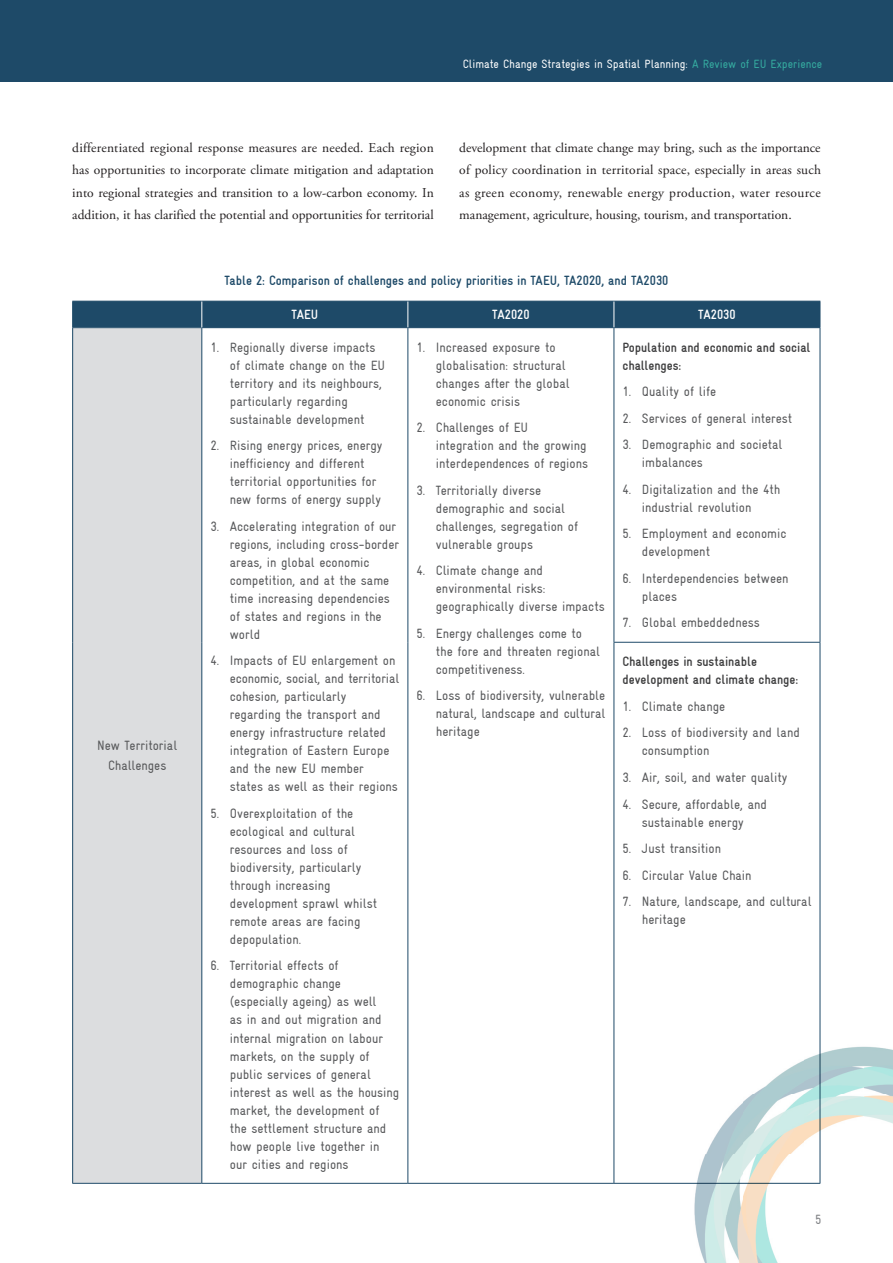
<style>
.page{position:relative;width:893px;height:1263px;background:#fff}
.page>*{position:absolute;margin:0;border:0;box-sizing:border-box;transform-origin:0 0}
.t1{font:condensed 13.5px/18px "Gravur";color:#57585a}
.t2{font:13.5px/22.5px "Adobe Garamond Pro";color:#231f20;text-align:justify}
.t3{font:700 condensed 13.5px/18px "Gravur";color:#3e3e3f}
.t4{font:700 condensed 13.5px "Gravur";color:#1e4a68}
.t5{font:700 condensed 13.5px "Gravur";color:#fff}
.t6{font:condensed 13.5px "Gravur";color:#808285}
.t7{font:condensed 12px "Gravur";color:#fff}
.s1{color:#35aba0}
</style>
<div class="page">
<div style="left:0;top:0;width:893px;height:82px;background:#1e4a68"></div>
<img style="left:682px;top:1033px;width:211px;height:230px">
<div style="left:73px;top:328px;width:129px;height:855px;background:#dcdddf"></div>
<hr style="left:72px;top:328px;width:1px;height:314px;background:#1e4a68">
<hr style="left:201px;top:328px;width:1px;height:314px;background:#1e4a68">
<hr style="left:407px;top:328px;width:1px;height:314px;background:#1e4a68">
<hr style="left:72px;top:642px;width:1px;height:541px;background:#1e4a68">
<hr style="left:201px;top:642px;width:1px;height:541px;background:#1e4a68">
<hr style="left:407px;top:642px;width:1px;height:541px;background:#1e4a68">
<hr style="left:614px;top:328px;width:1px;height:314px;background:#1e4a68">
<hr style="left:820px;top:328px;width:1px;height:314px;background:#1e4a68">
<hr style="left:72px;top:1183px;width:130px;height:1px;background:#1e4a68">
<hr style="left:202px;top:1183px;width:206px;height:1px;background:#1e4a68">
<hr style="left:408px;top:1183px;width:206px;height:1px;background:#1e4a68">
<svg style="left:72px;top:301px;width:749px;height:27px;background:#204b69"></svg>
<hr style="left:614px;top:642px;width:206px;height:1px;background:#1e4a68">
<hr style="left:614px;top:643px;width:1px;height:540px;background:#1e4a68">
<hr style="left:820px;top:643px;width:1px;height:540px;background:#1e4a68">
<hr style="left:614px;top:1183px;width:206px;height:1px;background:#1e4a68">
<p class="t7" style="left:463px;top:57px;width:361px">Climate Change Strategies in Spatial Planning: <span class="s1">A Review of EU Experience</span></p>
<p class="t2" style="left:72px;top:136px;width:363px">differentiated regional response measures are needed. Each region has opportunities to incorporate climate mitigation and adaptation into regional strategies and transition to a low-carbon economy. In addition, it has clarified the potential and opportunities for territorial</p>
<p class="t2" style="left:459px;top:136px;width:363px">development that climate change may bring, such as the importance of policy coordination in territorial space, especially in areas such as green economy, renewable energy production, water resource management, agriculture, housing, tourism, and transportation.</p>
<p class="t1" style="left:97px;top:736px;width:82px;line-height:19.5px;text-align:center">New Territorial<br>Challenges</p>
<p class="t4" style="left:225px;top:273px;width:445px">Table 2: Comparison of challenges and policy priorities in TAEU, TA2020, and TA2030</p>
<p class="t5" style="left:291px;top:307px;width:28px">TAEU</p>
<p class="t5" style="left:492px;top:307px;width:39px">TA2020</p>
<p class="t5" style="left:698px;top:307px;width:39px">TA2030</p>
<p class="t1" style="left:230px;top:338px;width:157px;text-indent:-20px">1. Regionally diverse impacts of climate change on the EU territory and its neighbours, particularly regarding sustainable development</p>
<p class="t1" style="left:230px;top:437px;width:154px;text-indent:-20px">2. Rising energy prices, energy inefficiency and different territorial opportunities for new forms of energy supply</p>
<p class="t1" style="left:230px;top:517px;width:171px;text-indent:-20px">3. Accelerating integration of our regions, including cross-border areas, in global economic competition, and at the same time increasing dependencies of states and regions in the world</p>
<p class="t1" style="left:230px;top:652px;width:171px;text-indent:-20px">4. Impacts of EU enlargement on economic, social, and territorial cohesion, particularly regarding the transport and energy infrastructure related integration of Eastern Europe and the new EU member states as well as their regions</p>
<p class="t1" style="left:230px;top:804px;width:149px;text-indent:-20px">5. Overexploitation of the ecological and cultural resources and loss of biodiversity, particularly through increasing development sprawl whilst remote areas are facing depopulation.</p>
<p class="t1" style="left:230px;top:957px;width:171px;text-indent:-20px">6. Territorial effects of demographic change (especially ageing) as well<br>as in and out migration and internal migration on labour markets, on the supply of public services of general interest as well as the housing market, the development of the settlement structure and how people live together in our cities and regions</p>
<p class="t1" style="left:436px;top:338px;width:135px;text-indent:-20px">1. Increased exposure to globalisation: structural changes after the global economic crisis</p>
<p class="t1" style="left:436px;top:419px;width:154px;text-indent:-20px">2. Challenges of EU integration and the growing interdependences of regions</p>
<p class="t1" style="left:436px;top:481px;width:144px;text-indent:-20px">3. Territorially diverse demographic and social challenges, segregation of vulnerable groups</p>
<p class="t1" style="left:436px;top:562px;width:170px;text-indent:-20px">4. Climate change and environmental risks: geographically diverse impacts</p>
<p class="t1" style="left:436px;top:624px;width:166px;text-indent:-20px">5. Energy challenges come to the fore and threaten regional competitiveness.</p>
<p class="t1" style="left:436px;top:687px;width:171px;text-align:justify;text-indent:-20px">6. Loss of biodiversity, vulnerable natural, landscape and cultural heritage</p>
<p class="t3" style="left:622px;top:338px;width:190px">Population and economic and social challenges:</p>
<p class="t1" style="left:622px;top:383px;width:95px">1. Quality of life</p>
<p class="t1" style="left:622px;top:409px;width:171px">2. Services of general interest</p>
<p class="t1" style="left:642px;top:436px;width:142px;text-indent:-20px">3. Demographic and societal imbalances</p>
<p class="t1" style="left:642px;top:480px;width:140px;text-indent:-20px">4. Digitalization and the 4th industrial revolution</p>
<p class="t1" style="left:642px;top:525px;width:146px;text-indent:-20px">5. Employment and economic development</p>
<p class="t1" style="left:642px;top:569px;width:148px;text-indent:-20px">6. Interdependencies between places</p>
<p class="t1" style="left:622px;top:614px;width:139px">7. Global embeddedness</p>
<p class="t3" style="left:622px;top:653px;width:177px">Challenges in sustainable development and climate change:</p>
<p class="t1" style="left:622px;top:697px;width:104px">1. Climate change</p>
<p class="t1" style="left:642px;top:724px;width:159px;text-indent:-20px">2. Loss of biodiversity and land consumption</p>
<p class="t1" style="left:622px;top:768px;width:166px">3. Air, soil, and water quality</p>
<p class="t1" style="left:622px;top:795px;width:146px;text-align:center">4. Secure, affordable, and sustainable energy</p>
<p class="t1" style="left:622px;top:839px;width:100px">5. Just transition</p>
<p class="t1" style="left:622px;top:866px;width:131px">6. Circular Value Chain</p>
<p class="t1" style="left:642px;top:892px;width:171px;text-indent:-20px">7. Nature, landscape, and cultural heritage</p>
<p class="t6" style="left:815px;top:1212px;width:8px">5</p>
</div>
